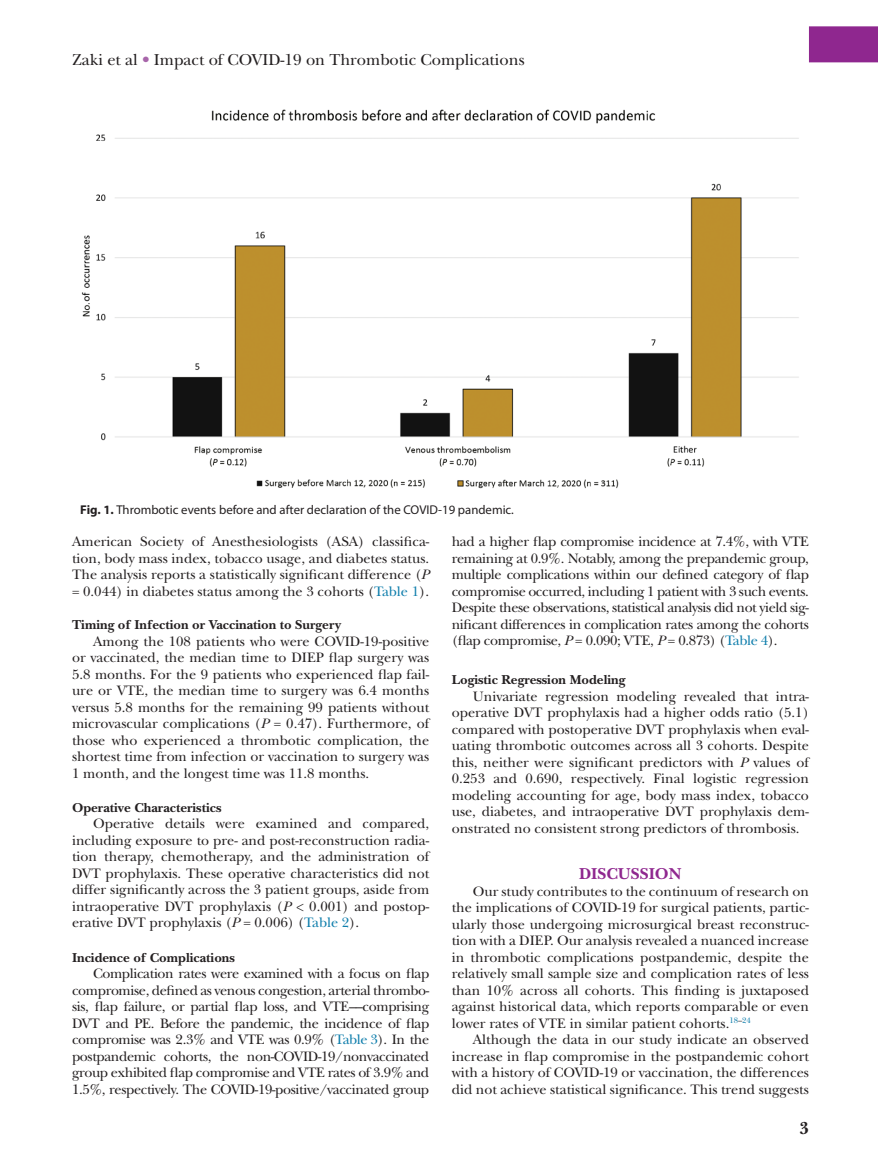
<style>
.page{position:relative;width:878px;height:1175px;background:#fff}
.page>*{position:absolute;margin:0;border:0;box-sizing:border-box;transform-origin:0 0}
.t1{font:700 18px "New Baskerville Std";color:#231f20}
.t2{font:16.5px "New Baskerville Std";color:#231f20}
.t3{font:700 16.5px "New Baskerville Std";color:#8f278f}
.t4{font:14.25px/16.5px "New Baskerville Std";color:#231f20;text-align:justify}
.t5{font:700 13.5px "New Baskerville Std";color:#231f20}
.t6{font:12.75px "Myriad Pro";color:#231f20}
.s1{color:#a866aa}
.s2{font-weight:700}
.s3{font-style:italic}
.s4{color:#0f7eac}
</style>
<div class="page">
<div style="left:808px;top:26px;width:70px;height:36px;background:#8f278f"></div>
<img style="left:81px;top:109px;width:718px;height:380px">
<p class="t2" style="left:72px;top:50px;width:454px">Zaki et al <span class="s1">•</span> Impact of COVID-19 on Thrombotic Complications</p>
<p class="t6" style="left:80px;top:501px;width:435px"><span class="s2">Fig. 1.</span> Thrombotic events before and after declaration of the COVID-19 pandemic.</p>
<p class="t4" style="left:72px;top:533px;width:359px">American Society of Anesthesiologists (ASA) classifica&shy;tion, body mass index, tobacco usage, and diabetes status.<br>The analysis reports a statistically significant difference (<span class="s3">P </span>= 0.044) in diabetes status among the 3 cohorts (<span class="s4">Table 1</span>).</p>
<p class="t5" style="left:72px;top:617px;width:270px">Timing of Infection or Vaccination to Surgery</p>
<p class="t4" style="left:72px;top:633px;width:359px;text-indent:21px">Among the 108 patients who were COVID-19-positive or vaccinated, the median time to DIEP flap surgery was 5.8 months. For the 9 patients who experienced flap fail&shy;ure or VTE, the median time to surgery was 6.4 months versus 5.8 months for the remaining 99 patients without microvascular complications (<span class="s3">P</span> = 0.47). Furthermore, of those who experienced a thrombotic complication, the shortest time from infection or vaccination to surgery was 1 month, and the longest time was 11.8 months.</p>
<p class="t5" style="left:72px;top:799px;width:151px">Operative Characteristics</p>
<p class="t4" style="left:72px;top:815px;width:359px;text-indent:21px">Operative details were examined and compared, including exposure to pre- and post-reconstruction radia&shy;tion therapy, chemotherapy, and the administration of DVT prophylaxis. These operative characteristics did not differ significantly across the 3 patient groups, aside from intraoperative DVT prophylaxis (<span class="s3">P</span> &lt; 0.001) and postop&shy;erative DVT prophylaxis (<span class="s3">P</span> = 0.006) (<span class="s4">Table 2</span>).</p>
<p class="t5" style="left:72px;top:949px;width:164px">Incidence of Complications</p>
<p class="t4" style="left:72px;top:965px;width:359px;text-indent:21px">Complication rates were examined with a focus on flap compromise, defined as venous congestion, arterial thrombo&shy;sis, flap failure, or partial flap loss, and VTE––comprising DVT and PE. Before the pandemic, the incidence of flap compromise was 2.3% and VTE was 0.9% (<span class="s4">Table 3</span>). In the postpandemic cohorts, the non-COVID-19/nonvaccinated group exhibited flap compromise and VTE rates of 3.9% and 1.5%, respectively. The COVID-19-positive/vaccinated group</p>
<p class="t4" style="left:452px;top:533px;width:359px">had a higher flap compromise incidence at 7.4%, with VTE remaining at 0.9%. Notably, among the prepandemic group, multiple complications within our defined category of flap compromise occurred, including 1 patient with 3 such events.<br>Despite these observations, statistical analysis did not yield sig&shy;nificant differences in complication rates among the cohorts (flap compromise, <span class="s3">P</span> = 0.090; VTE, <span class="s3">P</span> = 0.873) (<span class="s4">Table 4</span>).</p>
<p class="t5" style="left:452px;top:672px;width:175px">Logistic Regression Modeling</p>
<p class="t4" style="left:451px;top:688px;width:359px;text-indent:21px">Univariate regression modeling revealed that intra&shy;operative DVT prophylaxis had a higher odds ratio (5.1) compared with postoperative DVT prophylaxis when eval&shy;uating thrombotic outcomes across all 3 cohorts. Despite this, neither were significant predictors with <span class="s3">P</span> values of 0.253 and 0.690, respectively. Final logistic regression modeling accounting for age, body mass index, tobacco use, diabetes, and intraoperative DVT prophylaxis dem&shy;onstrated no consistent strong predictors of thrombosis.</p>
<p class="t3" style="left:579px;top:864px;width:104px">DISCUSSION</p>
<p class="t4" style="left:451px;top:883px;width:359px;text-indent:21px">Our study contributes to the continuum of research on the implications of COVID-19 for surgical patients, partic&shy;ularly those undergoing microsurgical breast reconstruc&shy;tion with a DIEP. Our analysis revealed a nuanced increase in thrombotic complications postpandemic, despite the relatively small sample size and complication rates of less than 10% across all cohorts. This finding is juxtaposed against historical data, which reports comparable or even lower rates of VTE in similar patient cohorts.<sup>18</sup><sup>–</sup><sup>24</sup></p>
<p class="t4" style="left:451px;top:1031px;width:359px;text-indent:21px">Although the data in our study indicate an observed increase in flap compromise in the postpandemic cohort with a history of COVID-19 or vaccination, the differences did not achieve statistical significance. This trend suggests</p>
<p class="t1" style="left:799px;top:1118px;width:11px">3</p>
</div>
